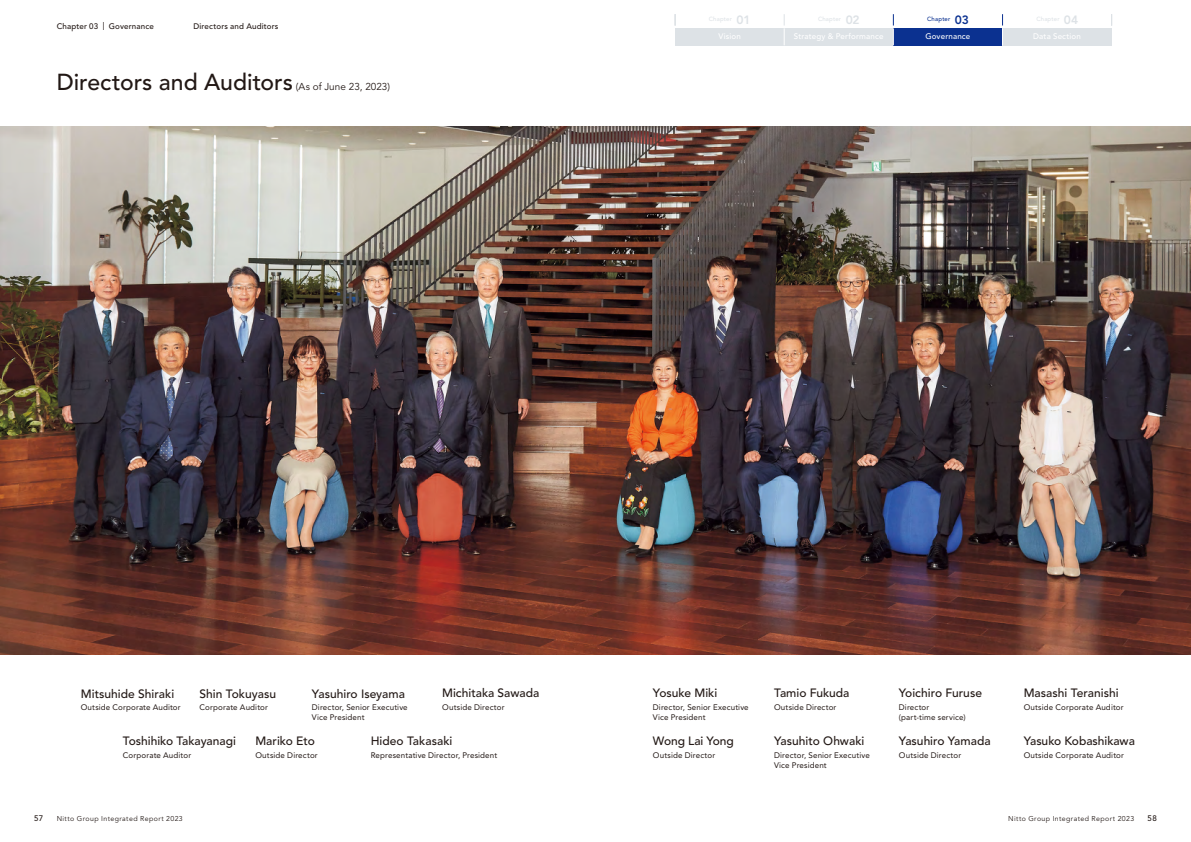
<style>
.page{position:relative;width:1191px;height:842px;background:#fff}
.page>*{position:absolute;margin:0;border:0;box-sizing:border-box;transform-origin:0 0}
.t1{font:500 23px "Avenir LT Std";color:#221815}
.t2{font:500 12px "Avenir LT Std";color:#221815}
.t3{font:10px "Avenir LT Std";color:#221815}
.t4{font:8px/10px "Avenir LT Std";letter-spacing:.015em;color:#221815}
.t5{font:500 8px "Avenir LT Std";letter-spacing:.015em;color:#fff}
.t6{font:500 8px "Avenir LT Std";letter-spacing:.02em;color:#221815}
.t7{font:7px "Avenir LT Std";letter-spacing:.06em;color:#221815}
.t8{font:500 6px "Avenir LT Std";letter-spacing:.03em;color:#dde2e6}
.t9{font:500 6px "Avenir LT Std";letter-spacing:.03em;color:#0b3190}
.s1{font-weight:800;font-size:12px}
</style>
<div class="page">
<img style="left:0;top:127px;width:1191px;height:527px">
<div style="left:675px;top:28px;width:109px;height:17px;background:#dde2e6"></div>
<div style="left:784px;top:28px;width:109px;height:17px;background:#dde2e6"></div>
<div style="left:893px;top:28px;width:109px;height:17px;background:#0b3190"></div>
<div style="left:1002px;top:28px;width:109px;height:17px;background:#dde2e6"></div>
<svg style="left:783px;top:14px;width:2px;height:31px"></svg>
<svg style="left:893px;top:14px;width:1px;height:31px"></svg>
<svg style="left:1002px;top:14px;width:1px;height:31px"></svg>
<svg style="left:1111px;top:14px;width:1px;height:12px"></svg>
<svg style="left:675px;top:14px;width:1px;height:12px"></svg>
<p class="t6" style="left:57px;top:22px;width:99px">Chapter 03 | Governance</p>
<p class="t6" style="left:193px;top:22px;width:87px">Directors and Auditors</p>
<h1 class="t1" style="left:57px;top:69px;width:238px">Directors and Auditors</h1>
<p class="t3" style="left:296px;top:81px;width:96px">(As of June 23, 2023)</p>
<p class="t8" style="left:709px;top:16px;width:43px">Chapter <span class="s1">01</span></p>
<p class="t8" style="left:818px;top:16px;width:43px">Chapter <span class="s1">02</span></p>
<p class="t9" style="left:927px;top:16px;width:43px">Chapter <span class="s1">03</span></p>
<p class="t8" style="left:1036px;top:16px;width:43px">Chapter <span class="s1">04</span></p>
<p class="t5" style="left:718px;top:32px;width:24px">Vision</p>
<p class="t5" style="left:794px;top:32px;width:91px">Strategy &amp; Performance</p>
<p class="t5" style="left:925px;top:32px;width:46px">Governance</p>
<p class="t5" style="left:1033px;top:32px;width:49px">Data Section</p>
<h2 class="t2" style="left:81px;top:686px;width:95px">Mitsuhide Shiraki</h2>
<p class="t4" style="left:81px;top:703px;width:101px">Outside Corporate Auditor</p>
<h2 class="t2" style="left:200px;top:686px;width:78px">Shin Tokuyasu</h2>
<p class="t4" style="left:200px;top:703px;width:70px">Corporate Auditor</p>
<h2 class="t2" style="left:312px;top:686px;width:95px">Yasuhiro Iseyama</h2>
<p class="t4" style="left:312px;top:703px;width:97px">Director, Senior Executive<br>Vice President</p>
<h2 class="t2" style="left:442px;top:686px;width:99px">Michitaka Sawada</h2>
<p class="t4" style="left:442px;top:702px;width:64px">Outside Director</p>
<h2 class="t2" style="left:653px;top:686px;width:66px">Yosuke Miki</h2>
<p class="t4" style="left:653px;top:702px;width:97px">Director, Senior Executive<br>Vice President</p>
<h2 class="t2" style="left:774px;top:686px;width:77px">Tamio Fukuda</h2>
<p class="t4" style="left:774px;top:702px;width:64px">Outside Director</p>
<h2 class="t2" style="left:899px;top:686px;width:85px">Yoichiro Furuse</h2>
<p class="t4" style="left:899px;top:702px;width:68px">Director (part-time service)</p>
<h2 class="t2" style="left:1023px;top:686px;width:96px">Masashi Teranishi</h2>
<p class="t4" style="left:1023px;top:702px;width:101px">Outside Corporate Auditor</p>
<h2 class="t2" style="left:123px;top:734px;width:115px">Toshihiko Takayanagi</h2>
<p class="t4" style="left:123px;top:750px;width:70px">Corporate Auditor</p>
<h2 class="t2" style="left:255px;top:734px;width:61px">Mariko Eto</h2>
<p class="t4" style="left:255px;top:750px;width:64px">Outside Director</p>
<h2 class="t2" style="left:371px;top:734px;width:83px">Hideo Takasaki</h2>
<p class="t4" style="left:371px;top:750px;width:128px">Representative Director, President</p>
<h2 class="t2" style="left:653px;top:734px;width:82px">Wong Lai Yong</h2>
<p class="t4" style="left:653px;top:750px;width:64px">Outside Director</p>
<h2 class="t2" style="left:774px;top:734px;width:92px">Yasuhito Ohwaki</h2>
<p class="t4" style="left:774px;top:750px;width:97px">Director, Senior Executive<br>Vice President</p>
<h2 class="t2" style="left:899px;top:734px;width:93px">Yasuhiro Yamada</h2>
<p class="t4" style="left:899px;top:750px;width:64px">Outside Director</p>
<h2 class="t2" style="left:1023px;top:734px;width:113px">Yasuko Kobashikawa</h2>
<p class="t4" style="left:1023px;top:750px;width:102px">Outside Corporate Auditor</p>
<p class="t6" style="left:34px;top:813px;width:11px">57</p>
<p class="t7" style="left:57px;top:814px;width:128px">Nitto Group Integrated Report 2023</p>
<p class="t7" style="left:1008px;top:814px;width:128px">Nitto Group Integrated Report 2023</p>
<p class="t6" style="left:1147px;top:813px;width:11px">58</p>
</div>
